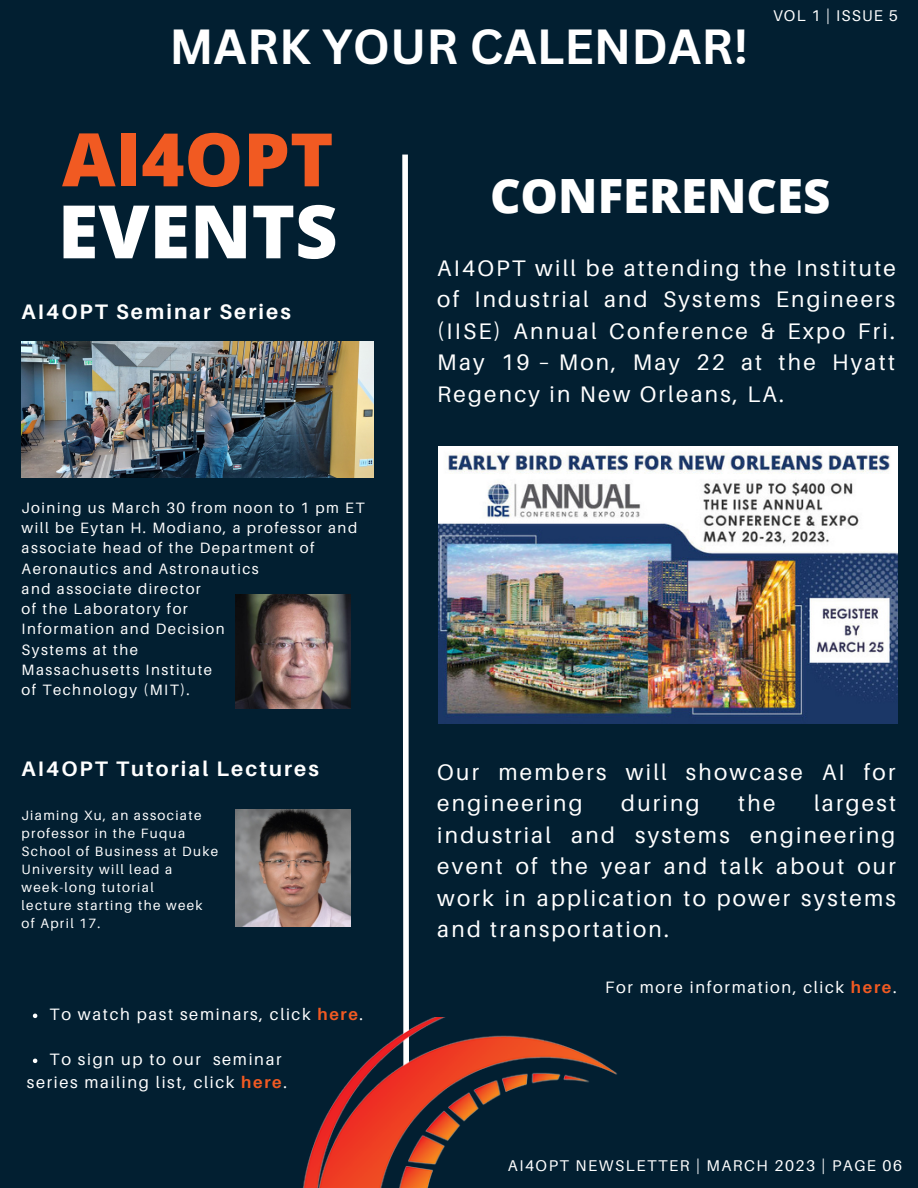
<style>
.page{position:relative;width:918px;height:1188px;background:#021f31}
.page>*{position:absolute;margin:0;border:0;box-sizing:border-box;transform-origin:0 0}
.t1{font:800 73.8px "Open Sans";color:#f15a22}
.t2{font:800 73.8px "Open Sans";color:#fff}
.t3{font:700 48px "Canva Sans";color:#fff}
.t4{font:800 47.25px "Open Sans";color:#fff}
.t5{font:22.5px/31.5px "Aileron";letter-spacing:.1em;color:#fff;text-align:justify}
.t6{font:700 21px "Aileron";letter-spacing:.1em;color:#fff}
.t7{font:16.5px "Aileron";letter-spacing:.1em;color:#fff}
.t8{font:15.6px "Aileron";letter-spacing:.1em;color:#fff}
.t9{font:15.6px "Aileron";letter-spacing:.08em;color:#fff}
.t10{font:15px/20.2px "Aileron";letter-spacing:.1em;color:#fff}
.t11{font:13.5px/18px "Aileron";letter-spacing:.1em;color:#fff}
.s1{font-weight:700;color:#f15a22}
</style>
<div class="page">
<svg style="left:402px;top:154px;width:7px;height:864px;background:#cdd2d6"></svg>
<img style="left:439px;top:446px;width:459px;height:278px">
<img style="left:303px;top:1018px;width:314px;height:170px">
<svg style="left:33px;top:1014px;width:4px;height:4px"></svg>
<svg style="left:33px;top:1059px;width:4px;height:4px"></svg>
<img style="left:236px;top:594px;width:115px;height:115px">
<img style="left:236px;top:810px;width:115px;height:117px">
<img style="left:22px;top:341px;width:352px;height:136px">
<h2 class="t3" style="left:169px;top:13px;width:581px">MARK YOUR CALENDAR!</h2>
<p class="t9" style="left:773px;top:6px;width:126px">VOL 1 | ISSUE 5</p>
<h1 class="t1" style="left:62px;top:107px;width:273px">AI4OPT</h1>
<h1 class="t2" style="left:58px;top:179px;width:281px">EVENTS</h1>
<p class="t6" style="left:22px;top:299px;width:271px">AI4OPT Seminar Series</p>
<p class="t10" style="left:22px;top:497px;width:344px">Joining us March 30 from noon to 1 pm ET will be Eytan H. Modiano, a professor and associate head of the Department of<br>Aeronautics and Astronautics<br>and associate director<br>of the Laboratory for<br>Information and Decision<br>Systems at the<br>Massachusetts Institute<br>of Technology (MIT).</p>
<p class="t6" style="left:22px;top:756px;width:299px">AI4OPT Tutorial Lectures</p>
<p class="t11" style="left:22px;top:806px;width:198px">Jiaming Xu, an associate professor in the Fuqua<br>School of Business at Duke<br>University will lead a week-long tutorial<br>lecture starting the week of April 17.</p>
<p class="t7" style="left:50px;top:1004px;width:315px">To watch past seminars, click <span class="s1">here</span>.</p>
<p class="t7" style="left:50px;top:1049px;width:233px">To sign up to our seminar</p>
<p class="t7" style="left:27px;top:1072px;width:262px">series mailing list, click <span class="s1">here</span>.</p>
<h3 class="t4" style="left:490px;top:162px;width:342px">CONFERENCES</h3>
<p class="t5" style="left:437px;top:252px;width:460px">AI4OPT will be attending the Institute of Industrial and Systems Engineers (IISE) Annual Conference &amp; Expo Fri.<br>May 19 – Mon, May 22 at the Hyatt Regency in New Orleans, LA.</p>
<p class="t5" style="left:437px;top:756px;width:460px">Our members will showcase AI for engineering</p>
<p class="t5" style="left:621px;top:787px;width:80px">during</p>
<p class="t5" style="left:738px;top:787px;width:39px">the</p>
<p class="t5" style="left:437px;top:787px;width:460px;text-indent:377px">largest industrial and systems engineering event of the year and talk about our work in application to power systems and transportation.</p>
<p class="t7" style="left:605px;top:977px;width:293px">For more information, click <span class="s1">here</span>.</p>
<p class="t8" style="left:508px;top:1156px;width:396px">AI4OPT NEWSLETTER | MARCH 2023 | PAGE 06</p>
</div>
